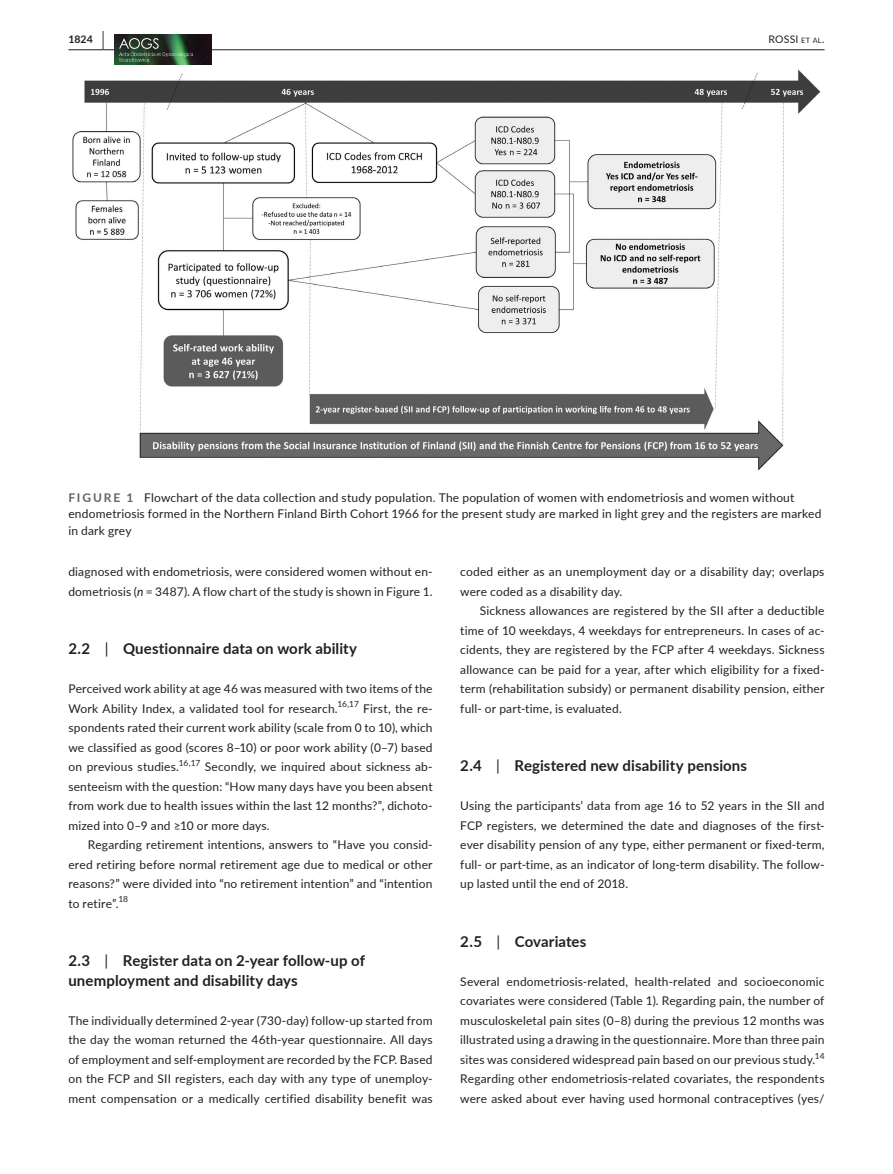
<style>
.page{position:relative;width:893px;height:1174px;background:#fff}
.page>*{position:absolute;margin:0;border:0;box-sizing:border-box;transform-origin:0 0}
.t1{font:700 15px/19.5px "Lato";letter-spacing:.005em;color:#231f20}
.t2{font:12px/19.5px "Lato";letter-spacing:.015em;color:#231f20;text-align:justify}
.t3{font:10.5px "Lato";letter-spacing:.015em;color:#231f20}
.t4{font:700 10.5px "Lato";color:#231f20}
.t5{font:8.4px "Lato";letter-spacing:-.005em;color:#231f20}
.s1{font-size:19.5px}
.s2{font-size:7.35px}
.s3{font-weight:700;color:#636366}
.s4{font-style:italic}
.s5{font-weight:400}
</style>
<div class="page">
<hr style="left:68px;top:49px;width:756px;height:1px;background:#231f20">
<img style="left:114px;top:35px;width:97px;height:30px">
<svg style="left:119px;top:38px;width:74px;height:24px;background:#3f5944"></svg>
<img style="left:72px;top:69px;width:749px;height:401px">
<p class="t4" style="left:68px;top:31px;width:37px">1824 <span class="s1">|</span></p>
<p class="t3" style="left:769px;top:31px;width:57px">ROSSI <span class="s2">et al</span>.</p>
<p class="t2" style="left:68px;top:488px;width:754px;line-height:16.5px;text-align:left"><span class="s3">FIGURE 1</span> Flowchart of the data collection and study population. The population of women with endometriosis and women without endometriosis formed in the Northern Finland Birth Cohort 1966 for the present study are marked in light grey and the registers are marked in dark grey</p>
<p class="t2" style="left:68px;top:561px;width:366px">diagnosed with endometriosis, were considered women without en&shy;dometriosis (<span class="s4">n</span> = 3487). A flow chart of the study is shown in Figure 1.</p>
<p class="t1" style="left:68px;top:638px;width:290px">2.2 <span class="s5">|</span> Questionnaire data on work ability</p>
<p class="t2" style="left:68px;top:678px;width:366px">Perceived work ability at age 46 was measured with two items of the<br>Work Ability Index, a validated tool for research.</p>
<p class="t5" style="left:337px;top:698px;width:23px">16,17</p>
<p class="t2" style="left:68px;top:698px;width:366px;text-indent:295px">First, the re&shy;spondents rated their current work ability (scale from 0 to 10), which we classified as good (scores 8–10) or poor work ability (0–7) based on previous studies.</p>
<p class="t5" style="left:179px;top:757px;width:23px">16,17</p>
<p class="t2" style="left:68px;top:756px;width:366px;text-indent:136px">Secondly, we inquired about sickness ab&shy;senteeism with the question: “How many days have you been absent from work due to health issues within the last 12 months?”, dichoto&shy;mized into 0–9 and ≥10 or more days.</p>
<p class="t2" style="left:68px;top:834px;width:366px;text-indent:20px">Regarding retirement intentions, answers to “Have you consid&shy;ered retiring before normal retirement age due to medical or other reasons?” were divided into “no retirement intention” and “intention to retire”.</p>
<p class="t5" style="left:118px;top:893px;width:11px">18</p>
<p class="t1" style="left:68px;top:950px;width:298px">2.3 <span class="s5">|</span> Register data on 2-year follow-up of unemployment and disability days</p>
<p class="t2" style="left:68px;top:1010px;width:366px">The individually determined 2-year (730-day) follow-up started from the day the woman returned the 46th-year questionnaire. All days of employment and self-employment are recorded by the FCP. Based on the FCP and SII registers, each day with any type of unemploy&shy;ment compensation or a medically certified disability benefit was</p>
<p class="t2" style="left:460px;top:561px;width:366px">coded either as an unemployment day or a disability day; overlaps were coded as a disability day.</p>
<p class="t2" style="left:460px;top:600px;width:366px;text-indent:20px">Sickness allowances are registered by the SII after a deductible time of 10 weekdays, 4 weekdays for entrepreneurs. In cases of ac&shy;cidents, they are registered by the FCP after 4 weekdays. Sickness allowance can be paid for a year, after which eligibility for a fixed&shy;term (rehabilitation subsidy) or permanent disability pension, either full- or part-time, is evaluated.</p>
<p class="t1" style="left:460px;top:755px;width:288px">2.4 <span class="s5">|</span> Registered new disability pensions</p>
<p class="t2" style="left:460px;top:795px;width:366px">Using the participants’ data from age 16 to 52 years in the SII and FCP registers, we determined the date and diagnoses of the first&shy;ever disability pension of any type, either permanent or fixed-term, full- or part-time, as an indicator of long-term disability. The follow&shy;up lasted until the end of 2018.</p>
<p class="t1" style="left:460px;top:931px;width:128px">2.5 <span class="s5">|</span> Covariates</p>
<p class="t2" style="left:460px;top:971px;width:366px">Several endometriosis-related, health-related and socioeconomic covariates were considered (Table 1). Regarding pain, the number of musculoskeletal pain sites (0–8) during the previous 12 months was illustrated using a drawing in the questionnaire. More than three pain sites was considered widespread pain based on our previous study.<sup>14<br></sup>Regarding other endometriosis-related covariates, the respondents were asked about ever having used hormonal contraceptives (yes/</p>
</div>
